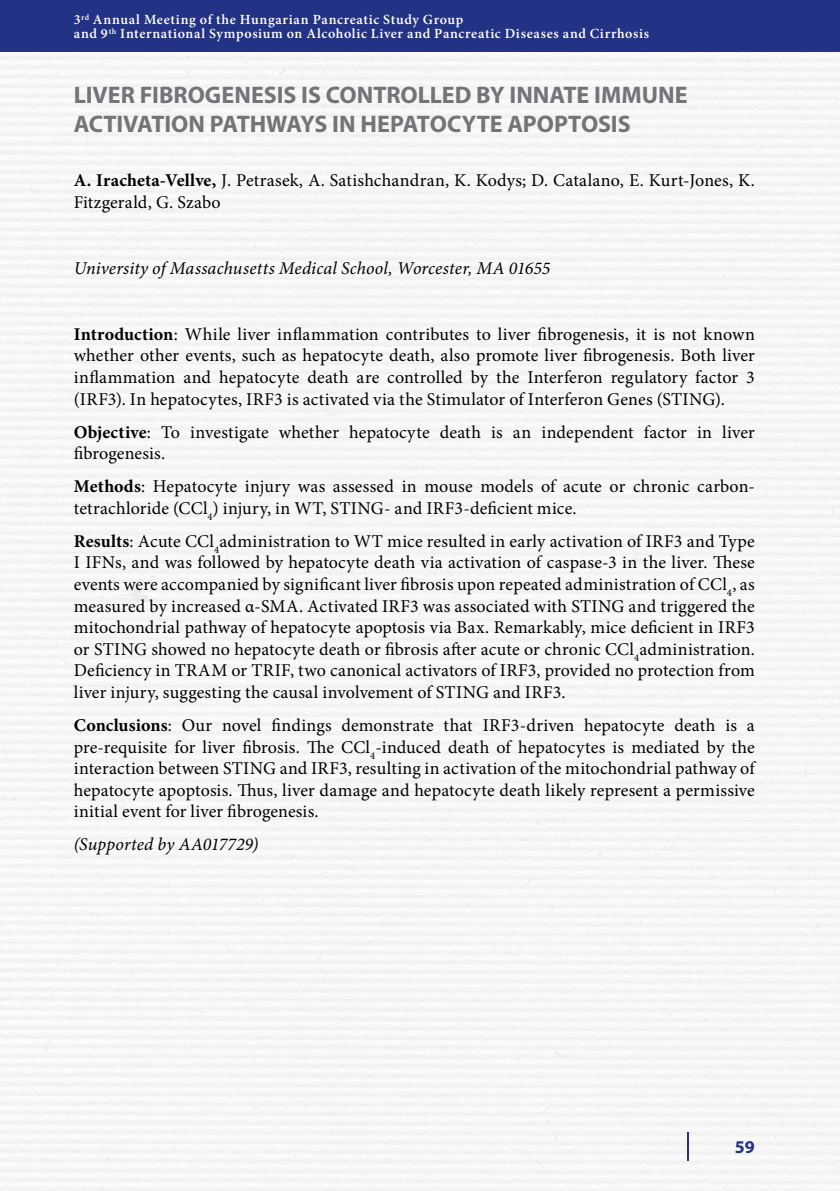
<style>
.page{position:relative;width:840px;height:1191px;background:#fff}
.page>*{position:absolute;margin:0;border:0;box-sizing:border-box;transform-origin:0 0}
.t1{font:700 24px/28.8px "Myriad Pro";letter-spacing:-.005em;color:#757378}
.t2{font:18px/21.6px "Minion Pro";letter-spacing:.01em;color:#000}
.t3{font:italic 18px "Minion Pro";letter-spacing:.01em;color:#000}
.t4{font:700 18px "Myriad Pro";color:#243285}
.t5{font:600 14px/14px "Minion Pro";letter-spacing:.045em;color:#fff}
.s1{font-weight:700}
</style>
<div class="page">
<div style="left:0;top:0;width:839px;height:1191px;background:#f6f6f6"></div>
<div style="left:0;top:0;width:839px;height:51px;background:#243285"></div>
<svg style="left:687px;top:1132px;width:1px;height:28px"></svg>
<p class="t5" style="left:74px;top:13px;width:576px">3<sup>rd</sup> Annual Meeting of the Hungarian Pancreatic Study Group<br>and 9<sup>th</sup> International Symposium on Alcoholic Liver and Pancreatic Diseases and Cirrhosis</p>
<h1 class="t1" style="left:74px;top:80px;width:615px">LIVER FIBROGENESIS IS CONTROLLED BY INNATE IMMUNE<br>ACTIVATION PATHWAYS IN HEPATOCYTE APOPTOSIS</h1>
<p class="t2" style="left:74px;top:170px;width:682px"><span class="s1">A. Iracheta-Vellve,</span> J. Petrasek, A. Satishchandran, K. Kodys; D. Catalano, E. Kurt-Jones, K.<br>Fitzgerald, G. Szabo</p>
<p class="t3" style="left:74px;top:256px;width:478px">University of Massachusetts Medical School, Worcester, MA 01655</p>
<p class="t2" style="left:74px;top:323px;width:682px;text-align:justify"><span class="s1">Introduction</span>: While liver inflammation contributes to liver fibrogenesis, it is not known whether other events, such as hepatocyte death, also promote liver fibrogenesis. Both liver inflammation and hepatocyte death are controlled by the Interferon regulatory factor 3 (IRF3). In hepatocytes, IRF3 is activated via the Stimulator of Interferon Genes (STING).</p>
<p class="t2" style="left:74px;top:421px;width:682px"><span class="s1">Objective</span>: To investigate whether hepatocyte death is an independent factor in liver fibrogenesis.</p>
<p class="t2" style="left:74px;top:476px;width:682px"><span class="s1">Methods</span>: Hepatocyte injury was assessed in mouse models of acute or chronic carbon&shy;tetrachloride (CCl<sub>4</sub>) injury, in WT, STING- and IRF3-deficient mice.</p>
<p class="t2" style="left:74px;top:530px;width:682px;text-align:justify"><span class="s1">Results</span>: Acute CCl<sub>4</sub>administration to WT mice resulted in early activation of IRF3 and Type I IFNs, and was followed by hepatocyte death via activation of caspase-3 in the liver. These events were accompanied by significant liver fibrosis upon repeated administration of CCl<sub>4</sub>, as measured by increased α-SMA. Activated IRF3 was associated with STING and triggered the mitochondrial pathway of hepatocyte apoptosis via Bax. Remarkably, mice deficient in IRF3 or STING showed no hepatocyte death or fibrosis after acute or chronic CCl<sub>4</sub>administration.<br>Deficiency in TRAM or TRIF, two canonical activators of IRF3, provided no protection from liver injury, suggesting the causal involvement of STING and IRF3.</p>
<p class="t2" style="left:74px;top:714px;width:682px;text-align:justify"><span class="s1">Conclusions</span>: Our novel findings demonstrate that IRF3-driven hepatocyte death is a pre-requisite for liver fibrosis. The CCl<sub>4</sub>-induced death of hepatocytes is mediated by the interaction between STING and IRF3, resulting in activation of the mitochondrial pathway of hepatocyte apoptosis. Thus, liver damage and hepatocyte death likely represent a permissive initial event for liver fibrogenesis.</p>
<p class="t3" style="left:74px;top:832px;width:186px">(Supported by AA017729)</p>
<p class="t4" style="left:734px;top:1135px;width:21px">59</p>
</div>
